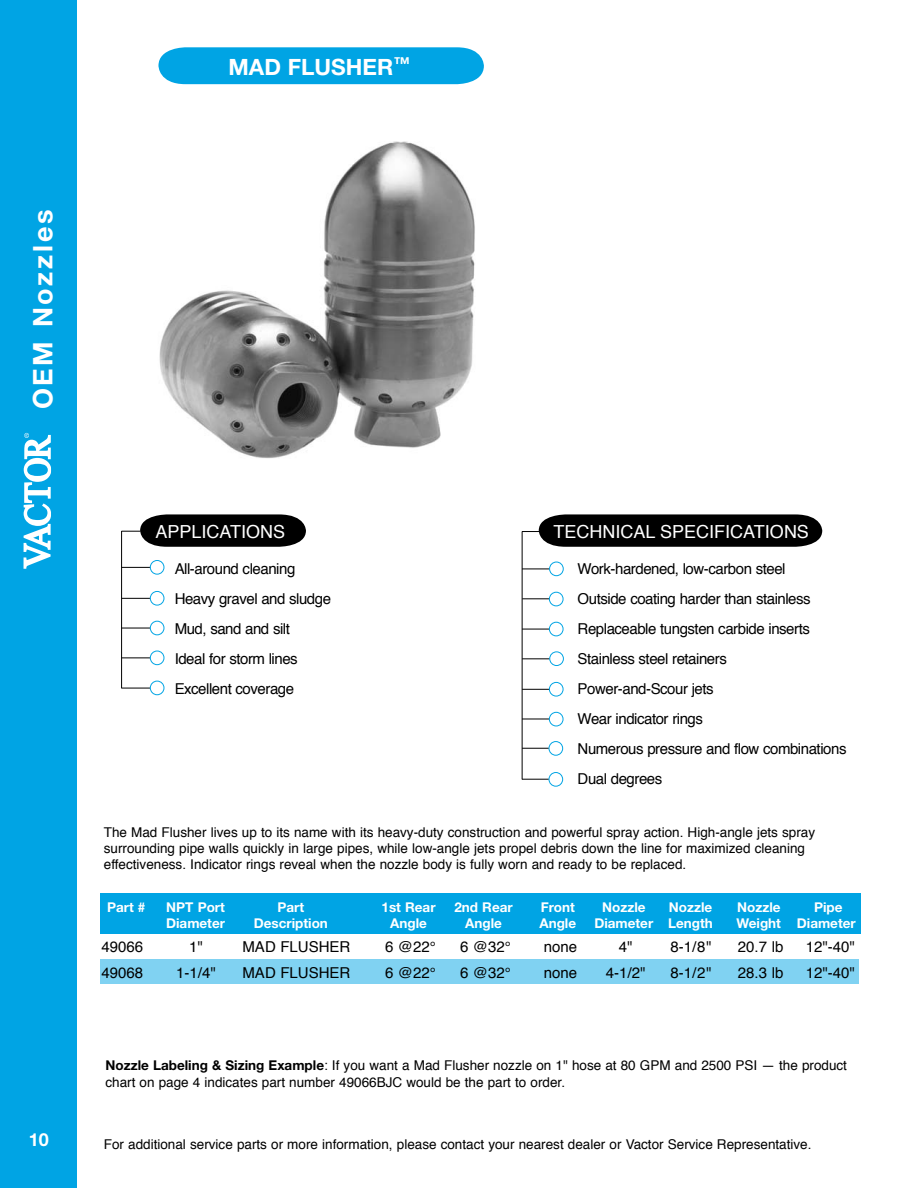
<style>
.page{position:relative;width:918px;height:1188px;background:#fff}
.page>*{position:absolute;margin:0;border:0;box-sizing:border-box;transform-origin:0 0}
.t1{font:700 27px "Helvetica Neue";letter-spacing:.1em;color:#fff}
.t2{font:700 22.5px "Helvetica Neue";color:#fff}
.t3{font:18px "Helvetica";color:#fff}
.t4{font:700 18px "Helvetica Neue";color:#fff}
.t5{font:700 16.5px "Helvetica Neue";color:#fff}
.t6{font:15px/30px "Helvetica";letter-spacing:-.03em;color:#000}
.t7{font:15px "Helvetica";color:#000}
.t8{font:13.5px/16.2px "Helvetica";color:#000}
.t9{font:700 13.5px "Helvetica Neue";color:#fff}
.s1{font-family:"Helvetica Neue";font-weight:700}
</style>
<div class="page">
<div style="left:0;top:0;width:77px;height:1188px;background:#00a4e4"></div>
<img style="left:159px;top:141px;width:316px;height:318px">
<div style="left:158px;top:47px;width:326px;height:37px;background:#00a4e4"></div>
<svg style="left:522px;top:514px;width:300px;height:33px;background:#1b1b1b"></svg>
<hr style="left:522px;top:532px;width:1px;height:247px;background:#000">
<svg style="left:522px;top:569px;width:27px;height:1px"></svg>
<svg style="left:522px;top:599px;width:27px;height:1px"></svg>
<div style="left:549px;top:592px;width:14px;height:14px;border:1px solid #00a4e4;border-radius:50%"></div>
<div style="left:549px;top:562px;width:14px;height:14px;border:1px solid #00a4e4;border-radius:50%"></div>
<svg style="left:522px;top:629px;width:27px;height:1px"></svg>
<div style="left:549px;top:622px;width:14px;height:14px;border:1px solid #00a4e4;border-radius:50%"></div>
<svg style="left:522px;top:659px;width:28px;height:1px"></svg>
<div style="left:550px;top:652px;width:14px;height:14px;border:1px solid #00a4e4;border-radius:50%"></div>
<svg style="left:522px;top:689px;width:27px;height:1px"></svg>
<div style="left:549px;top:682px;width:14px;height:14px;border:1px solid #00a4e4;border-radius:50%"></div>
<svg style="left:522px;top:719px;width:27px;height:1px"></svg>
<div style="left:549px;top:712px;width:14px;height:14px;border:1px solid #00a4e4;border-radius:50%"></div>
<svg style="left:522px;top:748px;width:27px;height:1px"></svg>
<svg style="left:522px;top:779px;width:27px;height:1px"></svg>
<div style="left:549px;top:741px;width:14px;height:14px;border:1px solid #00a4e4;border-radius:50%"></div>
<div style="left:549px;top:772px;width:14px;height:14px;border:1px solid #00a4e4;border-radius:50%"></div>
<div style="left:100px;top:893px;width:761px;height:41px;background:#00a4e4"></div>
<div style="left:100px;top:960px;width:759px;height:24px;background:#80d2f2"></div>
<svg style="left:122px;top:514px;width:184px;height:33px;background:#2b2b2b"></svg>
<hr style="left:121px;top:531px;width:1px;height:157px;background:#000">
<svg style="left:122px;top:567px;width:28px;height:1px"></svg>
<div style="left:150px;top:560px;width:14px;height:14px;border:1px solid #00a4e4;border-radius:50%"></div>
<svg style="left:122px;top:628px;width:28px;height:1px"></svg>
<div style="left:150px;top:621px;width:14px;height:14px;border:1px solid #00a4e4;border-radius:50%"></div>
<svg style="left:122px;top:658px;width:28px;height:1px"></svg>
<div style="left:150px;top:651px;width:14px;height:14px;border:1px solid #00a4e4;border-radius:50%"></div>
<svg style="left:122px;top:598px;width:28px;height:1px"></svg>
<div style="left:150px;top:591px;width:14px;height:14px;border:1px solid #00a4e4;border-radius:50%"></div>
<svg style="left:121px;top:688px;width:29px;height:1px"></svg>
<div style="left:150px;top:681px;width:14px;height:14px;border:1px solid #00a4e4;border-radius:50%"></div>
<svg style="left:24px;top:433px;width:27px;height:136px"></svg>
<h2 class="t2" style="left:229px;top:53px;width:89px">MAD Flusher</h2>
<p class="t5" style="left:393px;top:53px;width:18px">™</p>
<h1 class="t1" style="left:26px;top:409px;width:201px;rotate:-90deg">OEM Nozzles</h1>
<h3 class="t4" style="left:29px;top:1128px;width:22px">10</h3>
<h3 class="t3" style="left:155px;top:516px;width:131px">APPLICATIONS</h3>
<p class="t6" style="left:175px;top:553px;width:158px">All-around cleaning<br>Heavy gravel and sludge<br>Mud, sand and silt<br>Ideal for storm lines<br>Excellent coverage</p>
<h3 class="t3" style="left:553px;top:516px;width:257px">TECHNICAL SPECIFICATIONS</h3>
<p class="t6" style="left:578px;top:554px;width:270px">Work-hardened, low-carbon steel<br>Outside coating harder than stainless<br>Replaceable tungsten carbide inserts<br>Stainless steel retainers<br>Power-and-Scour jets<br>Wear indicator rings<br>Numerous pressure and flow combinations<br>Dual degrees</p>
<p class="t8" style="left:104px;top:824px;width:713px">The Mad Flusher lives up to its name with its heavy-duty construction and powerful spray action. High-angle jets spray surrounding pipe walls quickly in large pipes, while low-angle jets propel debris down the line for maximized cleaning effectiveness. Indicator rings reveal when the nozzle body is fully worn and ready to be replaced.</p>
<p class="t9" style="left:107px;top:898px;width:40px">Part #</p>
<p class="t9" style="left:166px;top:898px;width:60px">NPT Port</p>
<p class="t9" style="left:277px;top:898px;width:28px">Part</p>
<p class="t9" style="left:382px;top:898px;width:56px">1st Rear</p>
<p class="t9" style="left:454px;top:898px;width:60px">2nd Rear</p>
<p class="t9" style="left:541px;top:898px;width:36px">Front</p>
<p class="t9" style="left:602px;top:898px;width:45px">Nozzle</p>
<p class="t9" style="left:669px;top:898px;width:45px">Nozzle</p>
<p class="t9" style="left:737px;top:898px;width:45px">Nozzle</p>
<p class="t9" style="left:814px;top:898px;width:30px">Pipe</p>
<p class="t9" style="left:166px;top:915px;width:60px">Diameter</p>
<p class="t9" style="left:254px;top:915px;width:76px">Description</p>
<p class="t9" style="left:390px;top:915px;width:38px">Angle</p>
<p class="t9" style="left:465px;top:915px;width:38px">Angle</p>
<p class="t9" style="left:539px;top:915px;width:38px">Angle</p>
<p class="t9" style="left:594px;top:915px;width:120px">Diameter Length</p>
<p class="t9" style="left:737px;top:915px;width:121px">Weight Diameter</p>
<p class="t6" style="left:101px;top:931px;width:43px">49066</p>
<p class="t6" style="left:189px;top:931px;width:15px">1"</p>
<p class="t7" style="left:243px;top:934px;width:109px">MAD FLUSHER</p>
<p class="t6" style="left:385px;top:931px;width:52px">6 @22°</p>
<p class="t6" style="left:460px;top:931px;width:52px">6 @32°</p>
<p class="t6" style="left:544px;top:931px;width:35px">none</p>
<p class="t6" style="left:619px;top:931px;width:15px">4"</p>
<p class="t6" style="left:670px;top:931px;width:43px">8-1/8"</p>
<p class="t6" style="left:738px;top:931px;width:47px">20.7 lb</p>
<p class="t6" style="left:806px;top:931px;width:51px">12"-40"</p>
<p class="t6" style="left:101px;top:957px;width:43px">49068</p>
<p class="t6" style="left:176px;top:957px;width:41px">1-1/4"</p>
<p class="t7" style="left:243px;top:959px;width:109px">MAD FLUSHER</p>
<p class="t6" style="left:385px;top:957px;width:52px">6 @22°</p>
<p class="t6" style="left:460px;top:957px;width:52px">6 @32°</p>
<p class="t6" style="left:544px;top:957px;width:35px">none</p>
<p class="t6" style="left:606px;top:957px;width:41px">4-1/2"</p>
<p class="t6" style="left:670px;top:957px;width:43px">8-1/2"</p>
<p class="t6" style="left:738px;top:957px;width:47px">28.3 lb</p>
<p class="t6" style="left:806px;top:957px;width:51px">12"-40"</p>
<p class="t8" style="left:105px;top:1057px;width:743px"><span class="s1">Nozzle Labeling &amp; Sizing Example</span>: If you want a Mad Flusher nozzle on 1" hose at 80 GPM and 2500 PSI — the product chart on page 4 indicates part number 49066BJC would be the part to order.</p>
<p class="t8" style="left:104px;top:1136px;width:709px">For additional service parts or more information, please contact your nearest dealer or Vactor Service Representative.</p>
</div>
